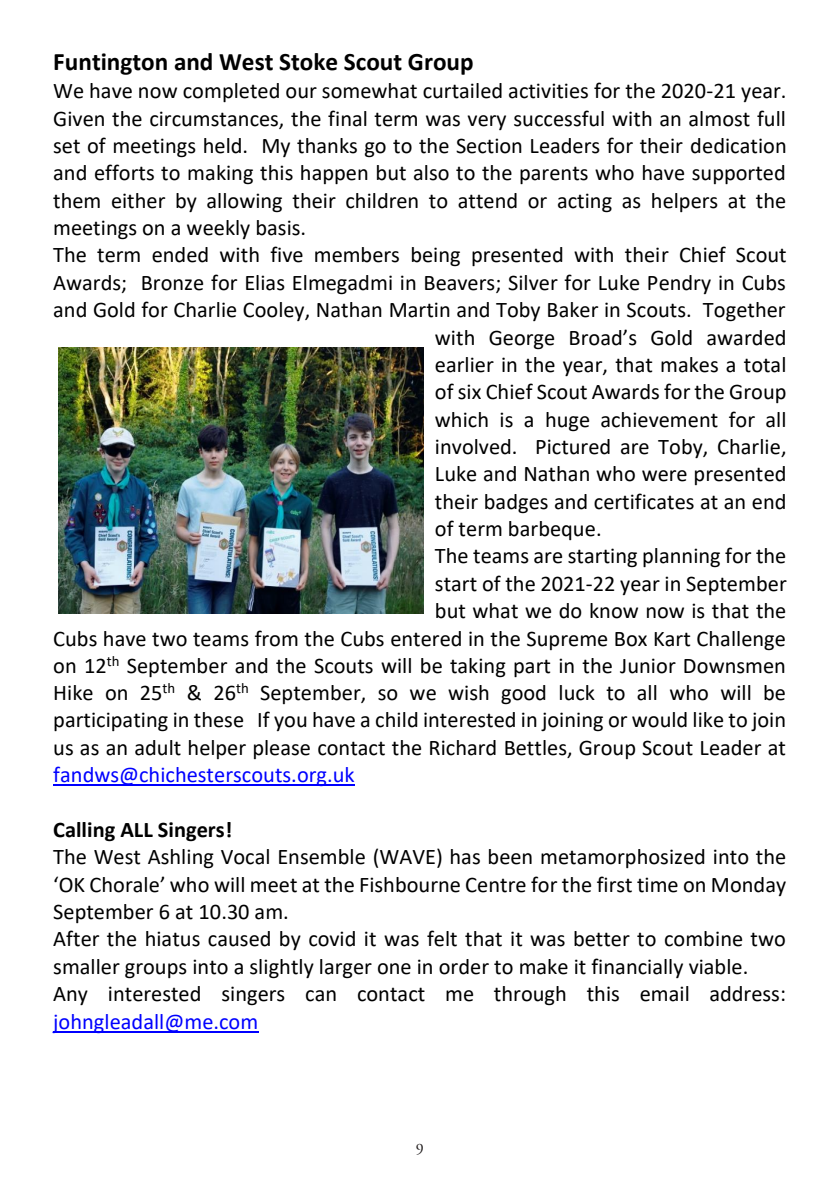
<style>
.page{position:relative;width:840px;height:1191px;background:#fff}
.page>*{position:absolute;margin:0;border:0;box-sizing:border-box;transform-origin:0 0}
.t1{font:700 25.2px "Calibri";color:#000}
.t2{font:22.4px/27.4px "Calibri";color:#000}
.t3{font:22.4px "Calibri";color:#00f}
.t4{font:16px "Adobe Garamond Pro";color:#231f20}
.s1{font-weight:700}
.s2{color:#00f}
</style>
<div class="page">
<hr style="left:53px;top:784px;width:301px;height:2px;background:#00f">
<hr style="left:53px;top:1031px;width:205px;height:1px;background:#00f">
<img style="left:58px;top:348px;width:365px;height:265px">
<p class="t1" style="left:53px;top:44px;width:421px">Funtington and West Stoke Scout Group</p>
<p class="t2" style="left:53px;top:77px;width:734px">We have now completed our somewhat curtailed activities for the 2020-21 year.</p>
<p class="t2" style="left:53px;top:104px;width:734px">Given the circumstances, the final term was very successful with an almost full</p>
<p class="t2" style="left:53px;top:131px;width:734px">set of meetings held. My thanks go to the Section Leaders for their dedication</p>
<p class="t2" style="left:53px;top:159px;width:733px">and efforts to making this happen but also to the parents who have supported</p>
<p class="t2" style="left:53px;top:186px;width:734px">them either by allowing their children to attend or acting as helpers at the</p>
<p class="t2" style="left:53px;top:213px;width:254px">meetings on a weekly basis.</p>
<p class="t2" style="left:53px;top:241px;width:734px">The term ended with five members being presented with their Chief Scout</p>
<p class="t2" style="left:53px;top:268px;width:733px">Awards; Bronze for Elias Elmegadmi in Beavers; Silver for Luke Pendry in Cubs</p>
<p class="t2" style="left:53px;top:295px;width:733px">and Gold for Charlie Cooley, Nathan Martin and Toby Baker in Scouts. Together</p>
<p class="t2" style="left:434px;top:323px;width:353px">with George Broad’s Gold awarded</p>
<p class="t2" style="left:434px;top:350px;width:353px">earlier in the year, that makes a total</p>
<p class="t2" style="left:434px;top:377px;width:353px">of six Chief Scout Awards for the Group</p>
<p class="t2" style="left:434px;top:405px;width:353px">which is a huge achievement for all</p>
<p class="t2" style="left:434px;top:432px;width:353px">involved. Pictured are Toby, Charlie,</p>
<p class="t2" style="left:434px;top:460px;width:353px">Luke and Nathan who were presented</p>
<p class="t2" style="left:434px;top:487px;width:353px">their badges and certificates at an end</p>
<p class="t2" style="left:434px;top:514px;width:168px">of term barbeque.</p>
<p class="t2" style="left:434px;top:542px;width:353px">The teams are starting planning for the</p>
<p class="t2" style="left:434px;top:569px;width:353px">start of the 2021-22 year in September</p>
<p class="t2" style="left:434px;top:596px;width:353px">but what we do know now is that the</p>
<p class="t2" style="left:53px;top:624px;width:733px">Cubs have two teams from the Cubs entered in the Supreme Box Kart Challenge</p>
<p class="t2" style="left:53px;top:651px;width:733px">on 12<sup>th</sup> September and the Scouts will be taking part in the Junior Downsmen</p>
<p class="t2" style="left:53px;top:678px;width:734px">Hike on 25<sup>th</sup> &amp; 26<sup>th</sup> September, so we wish good luck to all who will be</p>
<p class="t2" style="left:53px;top:705px;width:734px">participating in these If you have a child interested in joining or would like to join</p>
<p class="t2" style="left:53px;top:733px;width:733px">us as an adult helper please contact the Richard Bettles, Group Scout Leader at</p>
<p class="t3" style="left:53px;top:759px;width:303px">fandws@chichesterscouts.org.uk</p>
<p class="t2" style="left:53px;top:815px;width:734px"><span class="s1">Calling ALL Singers!<br></span>The West Ashling Vocal Ensemble (WAVE) has been metamorphosized into the ‘OK Chorale’ who will meet at the Fishbourne Centre for the first time on Monday September 6 at 10.30 am.<br>After the hiatus caused by covid it was felt that it was better to combine two smaller groups into a slightly larger one in order to make it financially viable.<br>Any interested singers can contact me through this email address: <span class="s2">johngleadall@me.com</span></p>
<p class="t4" style="left:416px;top:1139px;width:9px">9</p>
</div>
